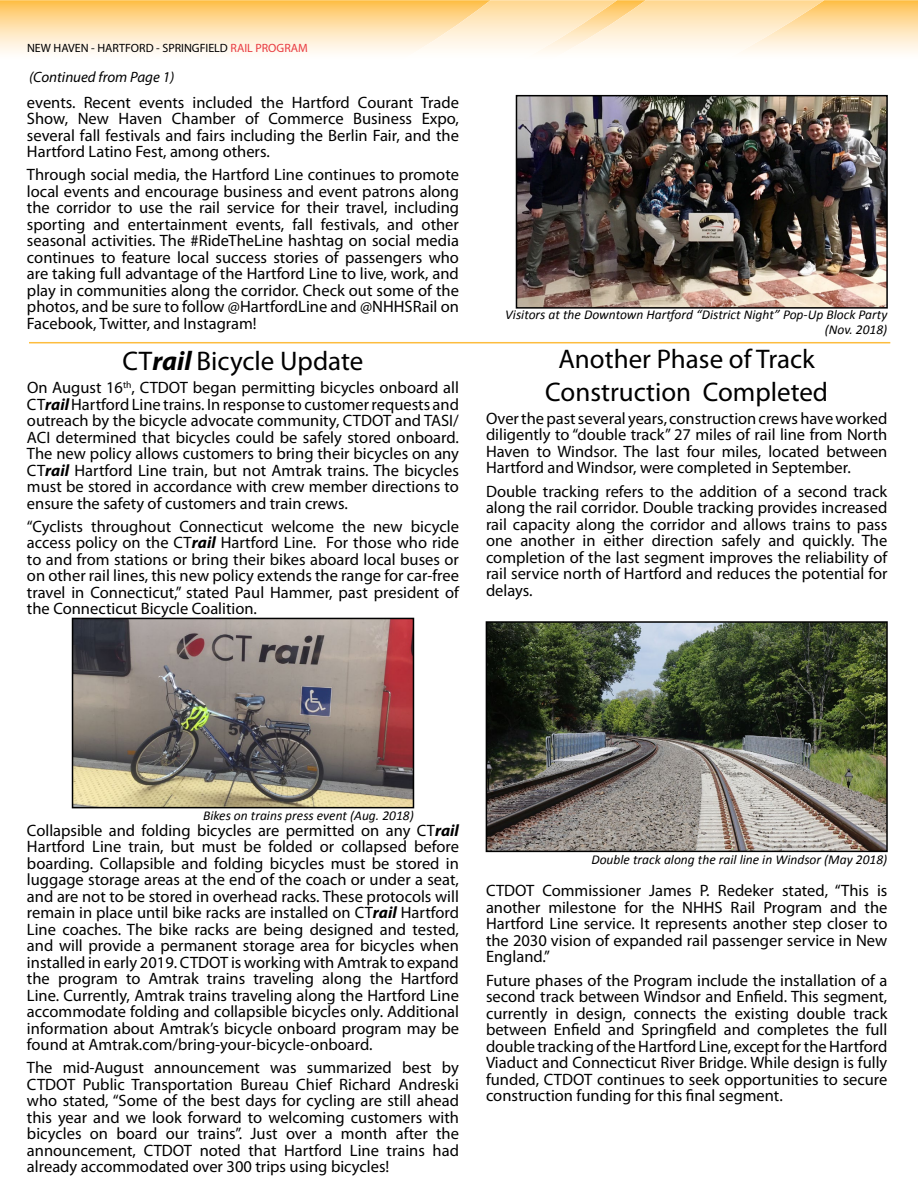
<style>
.page{position:relative;width:918px;height:1188px;background:#fff}
.page>*{position:absolute;margin:0;border:0;box-sizing:border-box;transform-origin:0 0}
.t1{font:27px/32.4px "Myriad Pro";color:#000;text-align:center}
.t2{font:16.5px/16.5px "Myriad Pro";color:#000;text-align:justify}
.t3{font:italic 15px "Myriad Pro";color:#000}
.t4{font:italic 13.5px/15px "Calibri";color:#000;text-align:right}
.t5{font:12px "Myriad Pro";color:#000}
.s1{color:#e93b40}
.s2{font-weight:700;font-style:italic}
</style>
<div class="page">
<svg style="left:0;top:0;width:918px;height:53px;background:#fedfa8"></svg>
<svg style="left:402px;top:0;width:422px;height:53px;background:#fee8c0"></svg>
<hr style="left:29px;top:342px;width:861px;height:1px;background:#fdbd3e">
<img style="left:519px;top:98px;width:366px;height:208px">
<div style="left:516px;top:95px;width:372px;height:214px;border:2px solid #000"></div>
<img style="left:75px;top:621px;width:336px;height:184px">
<div style="left:72px;top:618px;width:342px;height:190px;border:2px solid #000"></div>
<img style="left:489px;top:624px;width:396px;height:225px">
<div style="left:486px;top:621px;width:402px;height:231px;border:2px solid #000"></div>
<p class="t5" style="left:27px;top:40px;width:282px">NEW HAVEN - HARTFORD - SPRINGFIELD <span class="s1">RAIL PROGRAM</span></p>
<p class="t3" style="left:29px;top:67px;width:147px">(Continued from Page 1)</p>
<p class="t2" style="left:27px;top:94px;width:434px">events. Recent events included the Hartford Courant Trade Show, New Haven Chamber of Commerce Business Expo, several fall festivals and fairs including the Berlin Fair, and the Hartford Latino Fest, among others.</p>
<p class="t2" style="left:27px;top:166px;width:434px">Through social media, the Hartford Line continues to promote local events and encourage business and event patrons along the corridor to use the rail service for their travel, including sporting and entertainment events, fall festivals, and other seasonal activities. The #RideTheLine hashtag on social media continues to feature local success stories of passengers who are taking full advantage of the Hartford Line to live, work, and play in communities along the corridor. Check out some of the photos, and be sure to follow @HartfordLine and @NHHSRail on Facebook, Twitter, and Instagram!</p>
<h1 class="t1" style="left:123px;top:344px;width:242px">CT<span class="s2">rail</span> Bicycle Update</h1>
<p class="t2" style="left:27px;top:379px;width:434px">On August 16<sup>th</sup>, CTDOT began permitting bicycles onboard all CT<span class="s2">rail</span> Hartford Line trains. In response to customer requests and outreach by the bicycle advocate community, CTDOT and TASI/ ACI determined that bicycles could be safely stored onboard.<br>The new policy allows customers to bring their bicycles on any CT<span class="s2">rail</span> Hartford Line train, but not Amtrak trains. The bicycles must be stored in accordance with crew member directions to ensure the safety of customers and train crews.</p>
<p class="t2" style="left:27px;top:518px;width:434px">“Cyclists throughout Connecticut welcome the new bicycle access policy on the CT<span class="s2">rail</span> Hartford Line. For those who ride to and from stations or bring their bikes aboard local buses or on other rail lines, this new policy extends the range for car-free travel in Connecticut,” stated Paul Hammer, past president of the Connecticut Bicycle Coalition.</p>
<p class="t4" style="left:505px;top:307px;width:384px">Visitors at the Downtown Hartford “District Night” Pop-Up Block Party (Nov. 2018)</p>
<h1 class="t1" style="left:545px;top:343px;width:284px">Another Phase of Track<br>Construction Completed</h1>
<p class="t2" style="left:486px;top:410px;width:403px">Over the past several years, construction crews have worked diligently to “double track” 27 miles of rail line from North Haven to Windsor. The last four miles, located between Hartford and Windsor, were completed in September.</p>
<p class="t2" style="left:486px;top:483px;width:403px">Double tracking refers to the addition of a second track along the rail corridor. Double tracking provides increased rail capacity along the corridor and allows trains to pass one another in either direction safely and quickly. The completion of the last segment improves the reliability of rail service north of Hartford and reduces the potential for delays.</p>
<p class="t4" style="left:203px;top:807px;width:212px">Bikes on trains press event (Aug. 2018)</p>
<p class="t2" style="left:27px;top:822px;width:434px">Collapsible and folding bicycles are permitted on any CT<span class="s2">rail </span>Hartford Line train, but must be folded or collapsed before boarding. Collapsible and folding bicycles must be stored in luggage storage areas at the end of the coach or under a seat, and are not to be stored in overhead racks. These protocols will remain in place until bike racks are installed on CT<span class="s2">rail</span> Hartford Line coaches. The bike racks are being designed and tested, and will provide a permanent storage area for bicycles when installed in early 2019. CTDOT is working with Amtrak to expand the program to Amtrak trains traveling along the Hartford Line. Currently, Amtrak trains traveling along the Hartford Line accommodate folding and collapsible bicycles only. Additional information about Amtrak’s bicycle onboard program may be found at Amtrak.com/bring-your-bicycle-onboard.</p>
<p class="t2" style="left:27px;top:1059px;width:434px">The mid-August announcement was summarized best by CTDOT Public Transportation Bureau Chief Richard Andreski who stated, “Some of the best days for cycling are still ahead this year and we look forward to welcoming customers with bicycles on board our trains”. Just over a month after the announcement, CTDOT noted that Hartford Line trains had already accommodated over 300 trips using bicycles!</p>
<p class="t4" style="left:591px;top:851px;width:297px">Double track along the rail line in Windsor (May 2018)</p>
<p class="t2" style="left:486px;top:882px;width:403px">CTDOT Commissioner James P. Redeker stated, “This is another milestone for the NHHS Rail Program and the Hartford Line service. It represents another step closer to the 2030 vision of expanded rail passenger service in New England.”</p>
<p class="t2" style="left:486px;top:972px;width:403px">Future phases of the Program include the installation of a second track between Windsor and Enfield. This segment, currently in design, connects the existing double track between Enfield and Springfield and completes the full double tracking of the Hartford Line, except for the Hartford Viaduct and Connecticut River Bridge. While design is fully funded, CTDOT continues to seek opportunities to secure construction funding for this final segment.</p>
</div>
